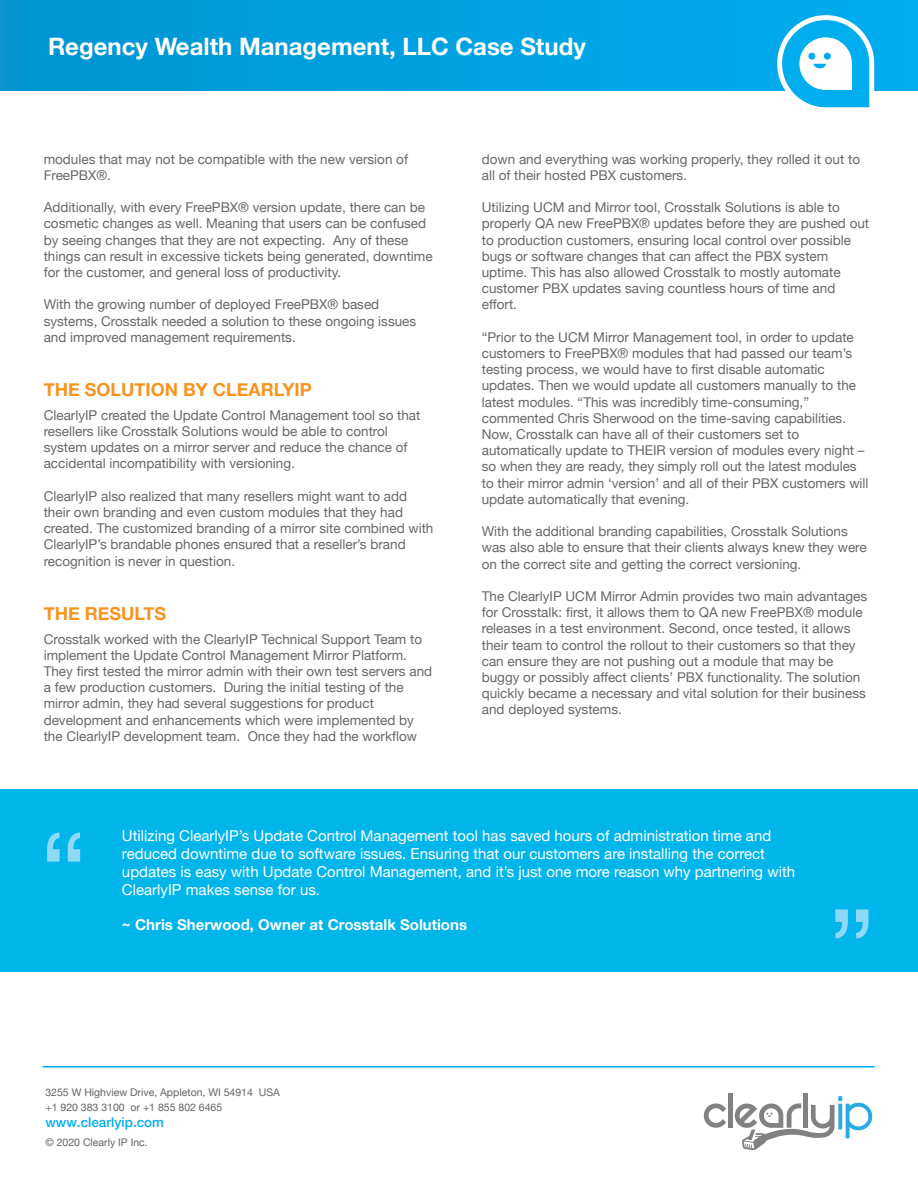
<style>
.page{position:relative;width:918px;height:1188px;background:#fff}
.page>*{position:absolute;margin:0;border:0;box-sizing:border-box;transform-origin:0 0}
.t1{font:112.5px "Helvetica Neue";color:#8ed8f8}
.t2{font:700 24px "Helvetica Neue";color:#fff}
.t3{font:700 18px "Helvetica Neue";color:#f79420}
.t4{font:15px/18px "Helvetica Neue";color:#fff}
.t5{font:700 15px "Helvetica Neue";color:#fff}
.t6{font:13.5px/16.2px "Helvetica Neue";color:#666767}
.t7{font:500 13.5px "Helvetica Neue";color:#00aeef}
.t8{font:10.5px/15px "Helvetica Neue";color:#636265}
</style>
<div class="page">
<div style="left:0;top:789px;width:918px;height:183px;background:#00b5ea"></div>
<div style="left:0;top:0;width:918px;height:91px;background:linear-gradient(to right,#0194d3,#00aef0)"></div>
<svg style="left:770px;top:8px;width:109px;height:100px"></svg>
<svg style="left:703px;top:1093px;width:170px;height:58px"></svg>
<hr style="left:43px;top:1066px;width:832px;height:2px;background:#00aeef">
<h2 class="t2" style="left:48px;top:27px;width:539px">Regency Wealth Management, LLC Case Study</h2>
<p class="t6" style="left:44px;top:152px;width:366px">modules that may not be compatible with the new version of<br>FreePBX®.</p>
<p class="t6" style="left:44px;top:200px;width:391px">Additionally, with every FreePBX® version update, there can be cosmetic changes as well. Meaning that users can be confused by seeing changes that they are not expecting. Any of these things can result in excessive tickets being generated, downtime for the customer, and general loss of productivity.</p>
<p class="t6" style="left:44px;top:297px;width:374px">With the growing number of deployed FreePBX® based systems, Crosstalk needed a solution to these ongoing issues and improved management requirements.</p>
<h3 class="t3" style="left:44px;top:375px;width:270px">THE SOLUTION BY CLEARLYIP</h3>
<p class="t6" style="left:44px;top:408px;width:378px">ClearlyIP created the Update Control Management tool so that resellers like Crosstalk Solutions would be able to control system updates on a mirror server and reduce the chance of accidental incompatibility with versioning.</p>
<p class="t6" style="left:44px;top:489px;width:391px">ClearlyIP also realized that many resellers might want to add their own branding and even custom modules that they had created. The customized branding of a mirror site combined with ClearlyIP’s brandable phones ensured that a reseller’s brand recognition is never in question.</p>
<h3 class="t3" style="left:44px;top:599px;width:124px">THE RESULTS</h3>
<p class="t6" style="left:44px;top:632px;width:390px">Crosstalk worked with the ClearlyIP Technical Support Team to implement the Update Control Management Mirror Platform.<br>They first tested the mirror admin with their own test servers and a few production customers. During the initial testing of the mirror admin, they had several suggestions for product development and enhancements which were implemented by the ClearlyIP development team. Once they had the workflow</p>
<p class="t6" style="left:482px;top:152px;width:380px">down and everything was working properly, they rolled it out to all of their hosted PBX customers.</p>
<p class="t6" style="left:482px;top:200px;width:389px">Utilizing UCM and Mirror tool, Crosstalk Solutions is able to properly QA new FreePBX® updates before they are pushed out to production customers, ensuring local control over possible bugs or software changes that can affect the PBX system uptime. This has also allowed Crosstalk to mostly automate customer PBX updates saving countless hours of time and effort.</p>
<p class="t6" style="left:482px;top:330px;width:388px">“Prior to the UCM Mirror Management tool, in order to update customers to FreePBX® modules that had passed our team’s testing process, we would have to first disable automatic updates. Then we would update all customers manually to the latest modules. “This was incredibly time-consuming,” commented Chris Sherwood on the time-saving capabilities.<br>Now, Crosstalk can have all of their customers set to automatically update to THEIR version of modules every night – so when they are ready, they simply roll out the latest modules to their mirror admin ‘version’ and all of their PBX customers will update automatically that evening.</p>
<p class="t6" style="left:482px;top:524px;width:386px">With the additional branding capabilities, Crosstalk Solutions was also able to ensure that their clients always knew they were on the correct site and getting the correct versioning.</p>
<p class="t6" style="left:482px;top:589px;width:387px">The ClearlyIP UCM Mirror Admin provides two main advantages for Crosstalk: first, it allows them to QA new FreePBX® module releases in a test environment. Second, once tested, it allows their team to control the rollout to their customers so that they can ensure they are not pushing out a module that may be buggy or possibly affect clients’ PBX functionality. The solution quickly became a necessary and vital solution for their business and deployed systems.</p>
<h1 class="t1" style="left:40px;top:792px;width:49px">“</h1>
<p class="t4" style="left:122px;top:828px;width:675px">Utilizing ClearlyIP’s Update Control Management tool has saved hours of administration time and reduced downtime due to software issues. Ensuring that our customers are installing the correct updates is easy with Update Control Management, and it’s just one more reason why partnering with ClearlyIP makes sense for us.</p>
<p class="t5" style="left:122px;top:913px;width:347px">~ Chris Sherwood, Owner at Crosstalk Solutions</p>
<h1 class="t1" style="left:828px;top:869px;width:49px">”</h1>
<p class="t8" style="left:45px;top:1085px;width:236px">3255 W Highview Drive, Appleton, WI 54914 USA +1 920 383 3100 or +1 855 802 6465</p>
<p class="t7" style="left:45px;top:1112px;width:120px">www.clearlyip.com</p>
<p class="t8" style="left:45px;top:1135px;width:104px">© 2020 Clearly IP Inc.</p>
</div>
